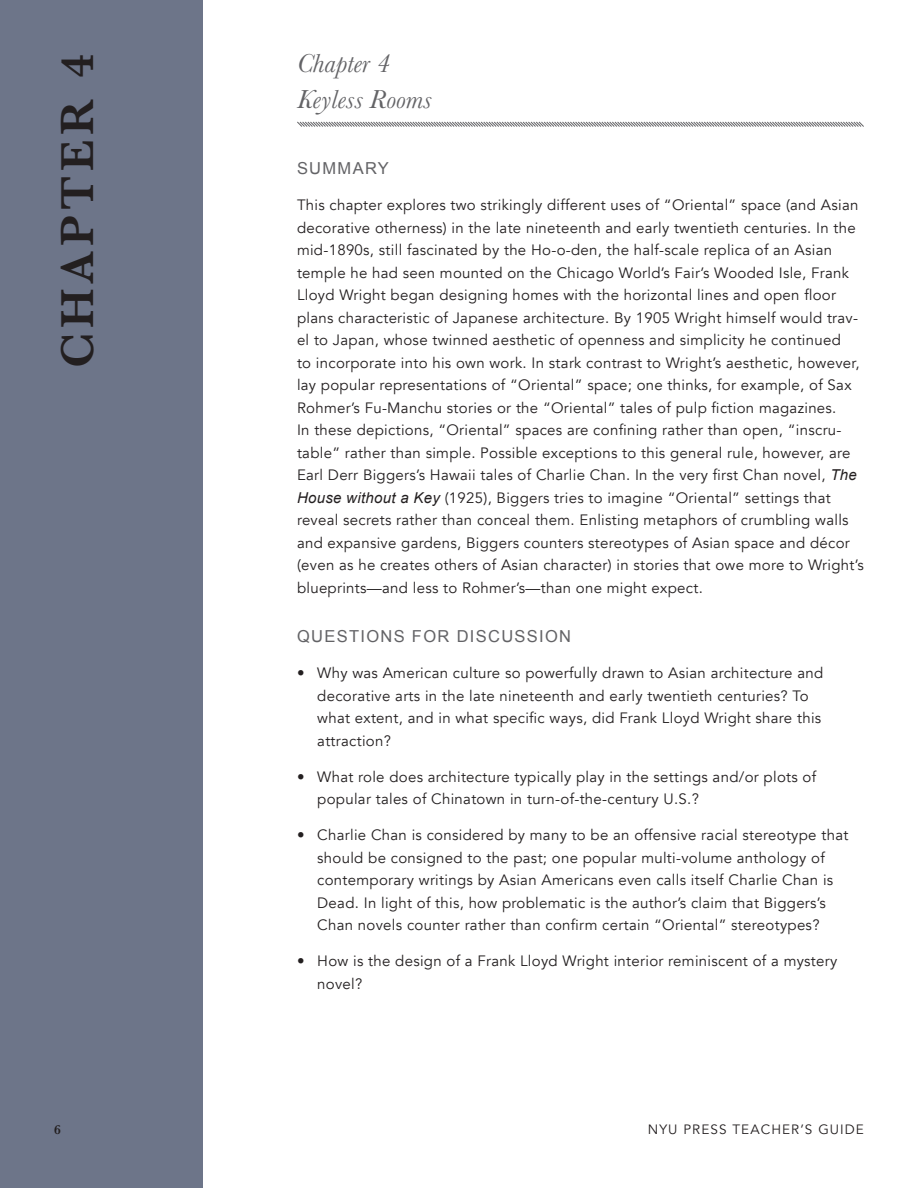
<style>
.page{position:relative;width:918px;height:1188px;background:#fff}
.page>*{position:absolute;margin:0;border:0;box-sizing:border-box;transform-origin:0 0}
.t1{font:600 48px "Baskerville";letter-spacing:.1em;color:#231f20}
.t2{font:italic 27px/36px "Baskerville";color:#636366}
.t3{font:16.5px "Arial";letter-spacing:.08em;color:#636366}
.t4{font:15px/22.5px "Avenir";letter-spacing:.02em;color:#231f20}
.t5{font:13.5px "Avenir";letter-spacing:.08em;color:#231f20}
.t6{font:600 13.5px "Baskerville";color:#231f20}
.s1{font-family:"Arial";font-style:italic}
</style>
<div class="page">
<div style="left:0;top:0;width:202px;height:1188px;background:#6d7589"></div>
<svg style="left:297px;top:121px;width:567px;height:6px"></svg>
<h1 class="t1" style="left:44px;top:368px;width:316px;rotate:-90deg">CHAPTER 4</h1>
<h2 class="t2" style="left:297px;top:45px;width:136px">Chapter 4<br>Keyless Rooms</h2>
<p class="t3" style="left:297px;top:157px;width:93px">SUMMARY</p>
<p class="t4" style="left:297px;top:194px;width:568px">This chapter explores two strikingly different uses of “Oriental” space (and Asian decorative otherness) in the late nineteenth and early twentieth centuries. In the mid-1890s, still fascinated by the Ho-o-den, the half-scale replica of an Asian temple he had seen mounted on the Chicago World’s Fair’s Wooded Isle, Frank Lloyd Wright began designing homes with the horizontal lines and open floor plans characteristic of Japanese architecture. By 1905 Wright himself would trav&shy;el to Japan, whose twinned aesthetic of openness and simplicity he continued<br>to incorporate into his own work. In stark contrast to Wright’s aesthetic, however, lay popular representations of “Oriental” space; one thinks, for example, of Sax Rohmer’s Fu-Manchu stories or the “Oriental” tales of pulp fiction magazines.<br>In these depictions, “Oriental” spaces are confining rather than open, “inscru&shy;table” rather than simple. Possible exceptions to this general rule, however, are Earl Derr Biggers’s Hawaii tales of Charlie Chan. In the very first Chan novel, <span class="s1">The House without a Key</span> (1925), Biggers tries to imagine “Oriental” settings that reveal secrets rather than conceal them. Enlisting metaphors of crumbling walls and expansive gardens, Biggers counters stereotypes of Asian space and décor (even as he creates others of Asian character) in stories that owe more to Wright’s blueprints—and less to Rohmer’s—than one might expect.</p>
<p class="t3" style="left:297px;top:625px;width:276px">QUESTIONS FOR DISCUSSION</p>
<p class="t4" style="left:317px;top:662px;width:507px;text-indent:-20px">• Why was American culture so powerfully drawn to Asian architecture and decorative arts in the late nineteenth and early twentieth centuries? To what extent, and in what specific ways, did Frank Lloyd Wright share this attraction?</p>
<p class="t4" style="left:317px;top:765px;width:501px;text-indent:-20px">• What role does architecture typically play in the settings and/or plots of popular tales of Chinatown in turn-of-the-century U.S.?</p>
<p class="t4" style="left:297px;top:824px;width:553px;text-align:center">• Charlie Chan is considered by many to be an offensive racial stereotype that should be consigned to the past; one popular multi-volume anthology of contemporary writings by Asian Americans even calls itself Charlie Chan is Dead. In light of this, how problematic is the author’s claim that Biggers’s<br>Chan novels counter rather than confirm certain “Oriental” stereotypes?</p>
<p class="t4" style="left:317px;top:950px;width:522px;text-indent:-20px">• How is the design of a Frank Lloyd Wright interior reminiscent of a mystery novel?</p>
<p class="t6" style="left:54px;top:1120px;width:8px">6</p>
<p class="t5" style="left:648px;top:1121px;width:218px">NYU PRESS TEACHER’S GUIDE</p>
</div>
